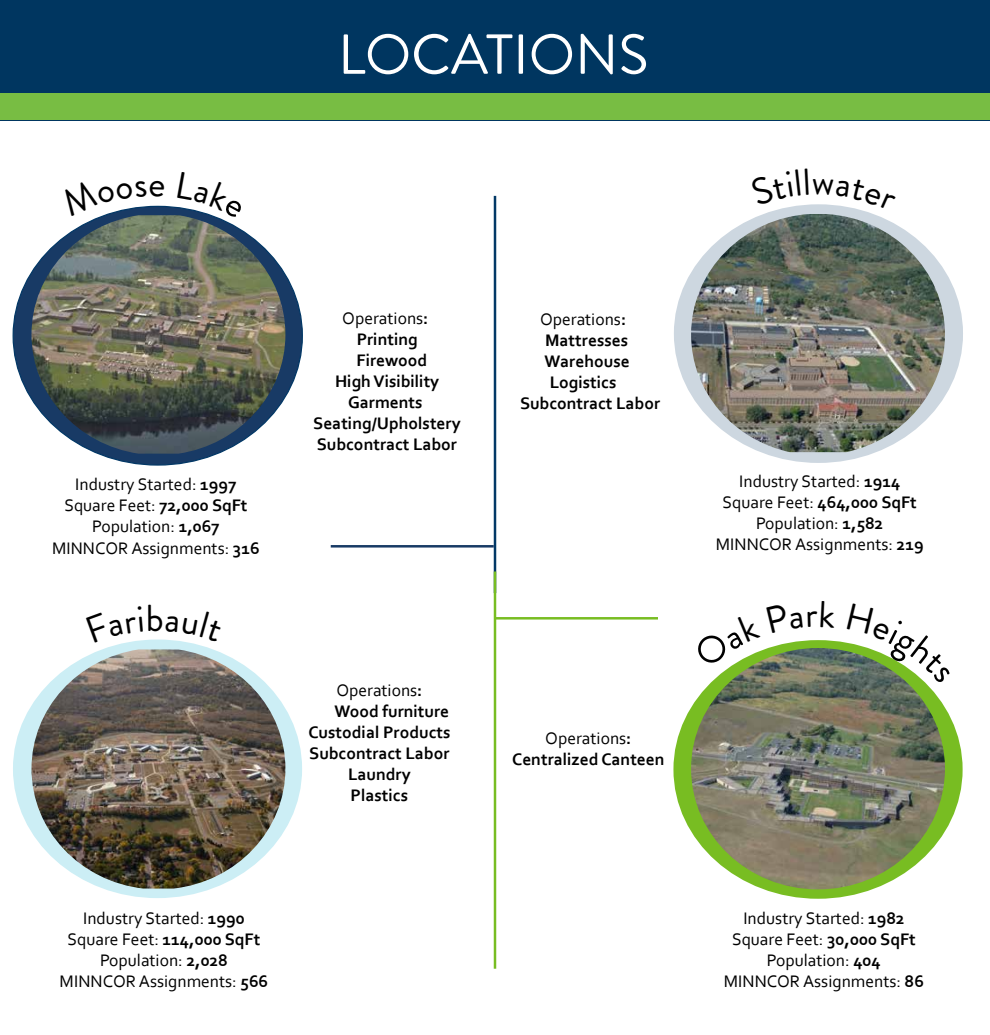
<style>
.page{position:relative;width:990px;height:1035px;background:#fff}
.page>*{position:absolute;margin:0;border:0;box-sizing:border-box;transform-origin:0 0}
.t1{font:56.25px "Brandon Grotesque";color:#fff}
.t2{font:37.5px "Brandon Grotesque";color:#000}
.t3{font:17.5px "Corbel";color:#000}
.t4{font:700 17.5px/21px "Corbel";color:#000;text-align:center}
.s1{font-weight:700}
.s2{font-weight:400}
</style>
<div class="page">
<hr style="left:494px;top:196px;width:2px;height:397px;background:#023866">
<hr style="left:494px;top:572px;width:2px;height:397px;background:#78bd22">
<hr style="left:331px;top:545px;width:163px;height:3px;background:#183a65">
<hr style="left:495px;top:617px;width:163px;height:3px;background:#78bd22">
<div style="left:13px;top:640px;width:289px;height:258px;background:#cceef5;border-radius:50%"></div>
<img style="left:32px;top:649px;width:253px;height:240px">
<div style="left:0;top:0;width:990px;height:120px;background:#003660"></div>
<div style="left:0;top:94px;width:990px;height:26px;background:#78bd43"></div>
<div style="left:13px;top:206px;width:289px;height:259px;background:#183a65;border-radius:50%"></div>
<img style="left:32px;top:215px;width:253px;height:239px">
<div style="left:674px;top:204px;width:289px;height:259px;background:#cdd7e0;border-radius:50%"></div>
<img style="left:691px;top:214px;width:254px;height:238px">
<div style="left:673px;top:640px;width:290px;height:259px;background:#78bd22;border-radius:50%"></div>
<img style="left:691px;top:648px;width:254px;height:241px">
<svg style="left:131px;top:640px;width:13px;height:2px"></svg>
<svg style="left:165px;top:639px;width:19px;height:3px"></svg>
<svg style="left:61px;top:205px;width:103px;height:12px"></svg>
<svg style="left:177px;top:207px;width:66px;height:12px"></svg>
<svg style="left:773px;top:204px;width:91px;height:7px"></svg>
<svg style="left:693px;top:648px;width:68px;height:20px"></svg>
<svg style="left:847px;top:642px;width:98px;height:42px"></svg>
<p class="t1" style="left:338px;top:16px;width:312px">LOCATIONS</p>
<p class="t3" style="left:75px;top:473px;width:163px">Industry Started: <span class="s1">1997</span></p>
<p class="t3" style="left:64px;top:494px;width:185px">Square Feet: <span class="s1">72,000 SqFt</span></p>
<p class="t3" style="left:342px;top:307px;width:88px">Operations<span class="s1">:</span></p>
<p class="t3" style="left:540px;top:308px;width:88px">Operations<span class="s1">:</span></p>
<p class="t4" style="left:357px;top:328px;width:63px">Printing</p>
<p class="t4" style="left:545px;top:329px;width:85px">Mattresses</p>
<p class="t4" style="left:357px;top:349px;width:72px">Firewood</p>
<p class="t4" style="left:544px;top:350px;width:87px">Warehouse</p>
<p class="t4" style="left:335px;top:370px;width:106px">High Visibility</p>
<p class="t4" style="left:550px;top:371px;width:68px">Logistics</p>
<p class="t4" style="left:348px;top:391px;width:76px">Garments</p>
<p class="t4" style="left:520px;top:392px;width:142px">Subcontract Labor</p>
<p class="t4" style="left:313px;top:412px;width:149px">Seating/Upholstery</p>
<p class="t4" style="left:317px;top:433px;width:142px">Subcontract Labor</p>
<p class="t3" style="left:739px;top:470px;width:163px">Industry Started: <span class="s1">1914</span></p>
<p class="t3" style="left:723px;top:491px;width:196px">Square Feet: <span class="s1">464,000 SqFt</span></p>
<p class="t3" style="left:92px;top:515px;width:129px">Population: <span class="s1">1,067</span></p>
<p class="t3" style="left:756px;top:512px;width:129px">Population: <span class="s1">1,582</span></p>
<p class="t3" style="left:52px;top:537px;width:209px">MINNCOR Assignments: <span class="s1">316</span></p>
<p class="t3" style="left:716px;top:533px;width:209px">MINNCOR Assignments: <span class="s1">219</span></p>
<p class="t2" style="left:146px;top:592px;width:20px">b</p>
<p class="t3" style="left:83px;top:907px;width:163px">Industry Started: <span class="s1">1990</span></p>
<p class="t3" style="left:68px;top:928px;width:194px">Square Feet: <span class="s1">114,000 SqFt</span></p>
<p class="t3" style="left:336px;top:679px;width:88px">Operations<span class="s1">:</span></p>
<p class="t4" style="left:334px;top:700px;width:116px">Wood furniture</p>
<p class="t4" style="left:308px;top:721px;width:144px">Custodial Products</p>
<p class="t4" style="left:309px;top:742px;width:142px">Subcontract Labor</p>
<p class="t4" style="left:348px;top:763px;width:64px">Laundry</p>
<p class="t4" style="left:351px;top:784px;width:59px">Plastics</p>
<p class="t4" style="left:512px;top:728px;width:154px"><span class="s2">Operations</span>:<br>Centralized Canteen</p>
<p class="t3" style="left:743px;top:907px;width:163px">Industry Started: <span class="s1">1982</span></p>
<p class="t3" style="left:732px;top:928px;width:185px">Square Feet: <span class="s1">30,000 SqFt</span></p>
<p class="t3" style="left:100px;top:949px;width:129px">Population: <span class="s1">2,028</span></p>
<p class="t3" style="left:767px;top:949px;width:115px">Population: <span class="s1">404</span></p>
<p class="t3" style="left:60px;top:970px;width:210px">MINNCOR Assignments: <span class="s1">566</span></p>
<p class="t3" style="left:724px;top:970px;width:202px">MINNCOR Assignments: <span class="s1">86</span></p>
</div>
